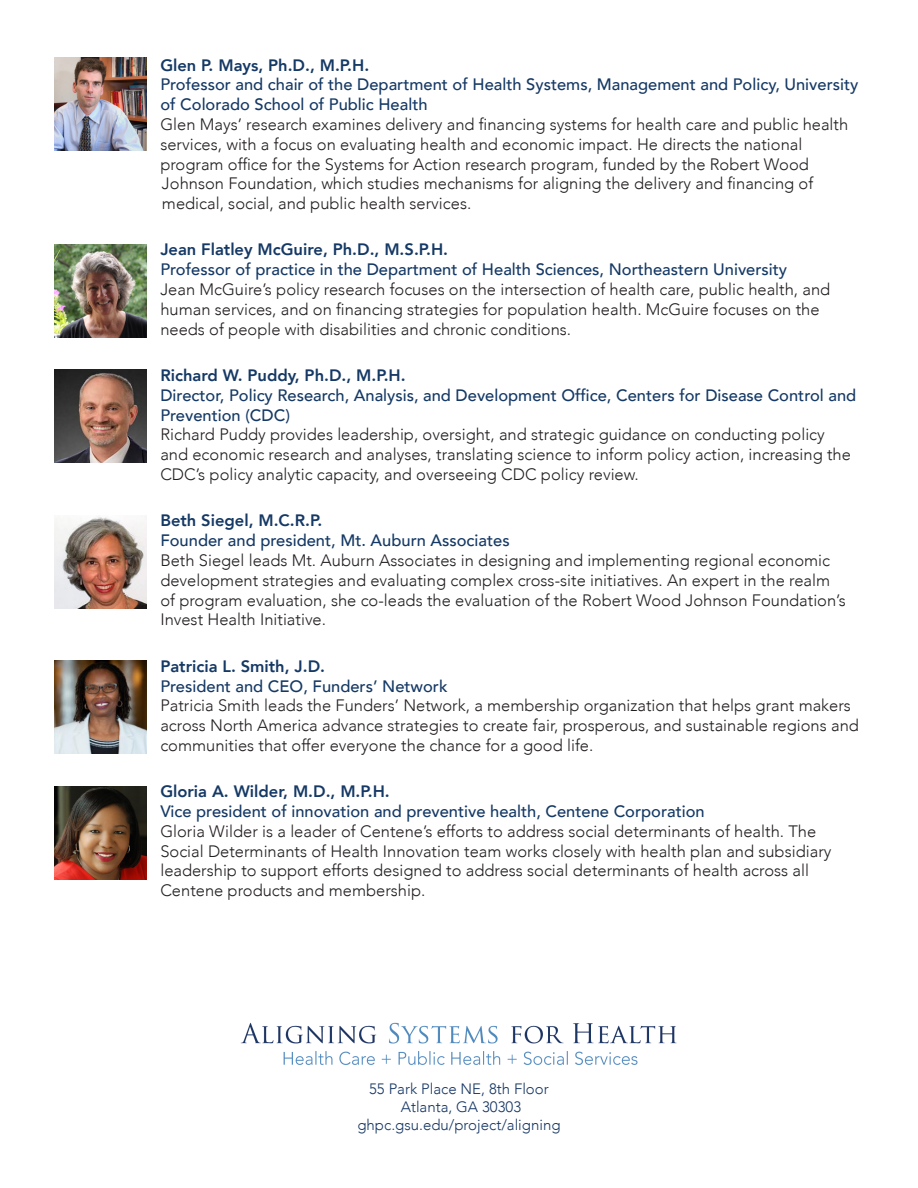
<style>
.page{position:relative;width:918px;height:1188px;background:#fff}
.page>*{position:absolute;margin:0;border:0;box-sizing:border-box;transform-origin:0 0}
.t1{font:300 16.5px/19.8px "Avenir";color:#231f20}
.t2{font:500 16.5px/19.8px "Avenir";color:#153965}
.t3{font:800 16.5px "Avenir";color:#153965}
.t4{font:300 15px "Avenir";color:#173764}
</style>
<div class="page">
<img style="left:241px;top:1022px;width:436px;height:43px">
<img style="left:54px;top:244px;width:93px;height:93px">
<img style="left:54px;top:370px;width:93px;height:93px">
<img style="left:54px;top:517px;width:93px;height:91px">
<img style="left:54px;top:661px;width:93px;height:93px">
<img style="left:54px;top:786px;width:93px;height:93px">
<img style="left:54px;top:57px;width:93px;height:93px">
<p class="t3" style="left:160px;top:52px;width:210px">Glen P. Mays, Ph.D., M.P.H.</p>
<p class="t2" style="left:160px;top:74px;width:700px">Professor and chair of the Department of Health Systems, Management and Policy, University of Colorado School of Public Health</p>
<p class="t1" style="left:160px;top:114px;width:689px">Glen Mays’ research examines delivery and financing systems for health care and public health services, with a focus on evaluating health and economic impact. He directs the national program office for the Systems for Action research program, funded by the Robert Wood Johnson Foundation, which studies mechanisms for aligning the delivery and financing of medical, social, and public health services.</p>
<p class="t3" style="left:160px;top:237px;width:289px">Jean Flatley McGuire, Ph.D., M.S.P.H.</p>
<p class="t2" style="left:160px;top:259px;width:628px">Professor of practice in the Department of Health Sciences, Northeastern University</p>
<p class="t1" style="left:160px;top:279px;width:671px">Jean McGuire’s policy research focuses on the intersection of health care, public health, and human services, and on financing strategies for population health. McGuire focuses on the needs of people with disabilities and chronic conditions.</p>
<p class="t3" style="left:160px;top:362px;width:247px">Richard W. Puddy, Ph.D., M.P.H.</p>
<p class="t2" style="left:160px;top:384px;width:697px">Director, Policy Research, Analysis, and Development Office, Centers for Disease Control and<br>Prevention (CDC)</p>
<p class="t1" style="left:160px;top:425px;width:692px">Richard Puddy provides leadership, oversight, and strategic guidance on conducting policy and economic research and analyses, translating science to inform policy action, increasing the<br>CDC’s policy analytic capacity, and overseeing CDC policy review.</p>
<p class="t3" style="left:160px;top:508px;width:163px">Beth Siegel, M.C.R.P.</p>
<p class="t2" style="left:160px;top:530px;width:351px">Founder and president, Mt. Auburn Associates</p>
<p class="t1" style="left:160px;top:550px;width:687px">Beth Siegel leads Mt. Auburn Associates in designing and implementing regional economic development strategies and evaluating complex cross-site initiatives. An expert in the realm of program evaluation, she co-leads the evaluation of the Robert Wood Johnson Foundation’s Invest Health Initiative.</p>
<p class="t3" style="left:160px;top:653px;width:166px">Patricia L. Smith, J.D.</p>
<p class="t2" style="left:160px;top:675px;width:289px">President and CEO, Funders’ Network</p>
<p class="t1" style="left:160px;top:696px;width:700px">Patricia Smith leads the Funders’ Network, a membership organization that helps grant makers across North America advance strategies to create fair, prosperous, and sustainable regions and communities that offer everyone the chance for a good life.</p>
<p class="t3" style="left:160px;top:779px;width:231px">Gloria A. Wilder, M.D., M.P.H.</p>
<p class="t2" style="left:160px;top:801px;width:546px">Vice president of innovation and preventive health, Centene Corporation</p>
<p class="t1" style="left:160px;top:821px;width:673px">Gloria Wilder is a leader of Centene’s efforts to address social determinants of health. The Social Determinants of Health Innovation team works closely with health plan and subsidiary leadership to support efforts designed to address social determinants of health across all Centene products and membership.</p>
<p class="t4" style="left:369px;top:1080px;width:181px">55 Park Place NE, 8th Floor</p>
<p class="t4" style="left:401px;top:1098px;width:122px">Atlanta, GA 30303</p>
<p class="t4" style="left:357px;top:1116px;width:205px">ghpc.gsu.edu/project/aligning</p>
</div>
